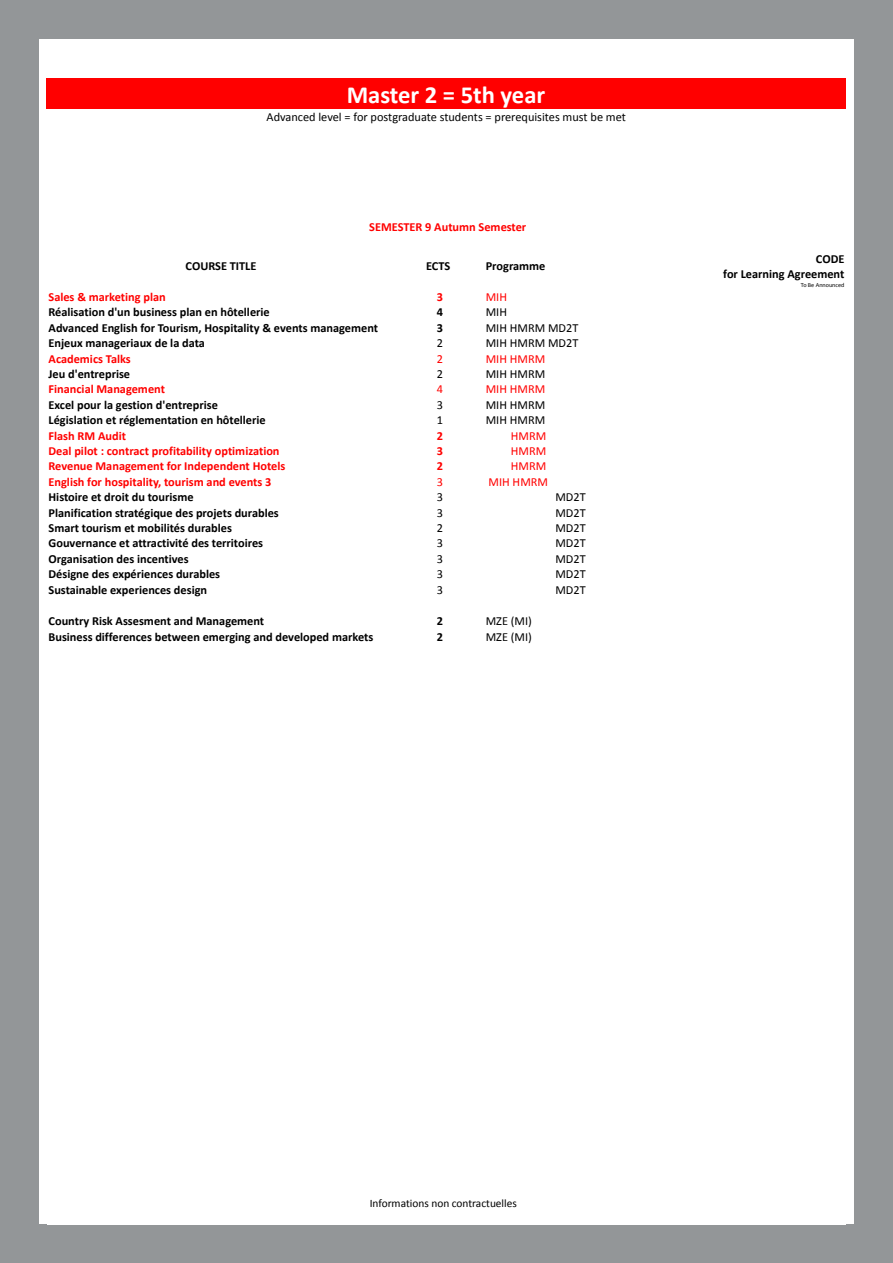
<style>
.page{position:relative;width:893px;height:1263px;background:#fff}
.page>*{position:absolute;margin:0;border:0;box-sizing:border-box;transform-origin:0 0}
.t1{font:700 24.6px "Calibri";color:#fff}
.t2{font:700 12.3px/15px "Calibri";color:#000;text-align:right}
.t3{font:700 12.3px "Calibri";color:#f00}
.t4{font:12.3px "Calibri";color:#000}
.t5{font:12.3px "Calibri";color:#f00}
.t6{font:11.4px "Calibri";color:#000}
.t7{font:6.15px "Calibri";color:#000}
</style>
<div class="page">
<div style="left:0;top:0;width:893px;height:1263px;border:39px solid #939698"></div>
<div style="left:47px;top:39px;width:799px;height:40px;background:#fff"></div>
<div style="left:47px;top:644px;width:799px;height:581px;background:#fff"></div>
<div style="left:47px;top:78px;width:799px;height:31px;background:#f00"></div>
<p class="t1" style="left:347px;top:82px;width:200px">Master 2 = 5th year</p>
<p class="t4" style="left:267px;top:111px;width:361px">Advanced level = for postgraduate students = prerequisites must be met</p>
<p class="t3" style="left:369px;top:221px;width:159px">SEMESTER 9 Autumn Semester</p>
<p class="t2" style="left:186px;top:258px;width:72px">COURSE TITLE</p>
<p class="t2" style="left:426px;top:258px;width:26px">ECTS</p>
<p class="t2" style="left:486px;top:258px;width:61px">Programme</p>
<p class="t2" style="left:723px;top:251px;width:123px">CODE<br>for Learning Agreement</p>
<p class="t7" style="left:801px;top:282px;width:45px">To Be Announced</p>
<p class="t3" style="left:49px;top:290px;width:119px">Sales &amp; marketing plan</p>
<p class="t3" style="left:437px;top:290px;width:8px">3</p>
<p class="t5" style="left:486px;top:290px;width:23px">MIH</p>
<p class="t2" style="left:49px;top:305px;width:223px">Réalisation d'un business plan en hôtellerie</p>
<p class="t2" style="left:437px;top:305px;width:8px">4</p>
<p class="t4" style="left:486px;top:306px;width:23px">MIH</p>
<p class="t2" style="left:49px;top:320px;width:331px">Advanced English for Tourism, Hospitality &amp; events management</p>
<p class="t2" style="left:437px;top:320px;width:8px">3</p>
<p class="t4" style="left:486px;top:321px;width:94px">MIH HMRM MD2T</p>
<p class="t2" style="left:49px;top:336px;width:158px">Enjeux manageriaux de la data</p>
<p class="t4" style="left:437px;top:337px;width:8px">2</p>
<p class="t4" style="left:486px;top:337px;width:94px">MIH HMRM MD2T</p>
<p class="t3" style="left:49px;top:352px;width:84px">Academics Talks</p>
<p class="t5" style="left:437px;top:352px;width:8px">2</p>
<p class="t5" style="left:486px;top:352px;width:61px">MIH HMRM</p>
<p class="t2" style="left:49px;top:366px;width:83px">Jeu d'entreprise</p>
<p class="t4" style="left:437px;top:367px;width:8px">2</p>
<p class="t4" style="left:486px;top:367px;width:61px">MIH HMRM</p>
<p class="t3" style="left:49px;top:383px;width:118px">Financial Management</p>
<p class="t5" style="left:437px;top:383px;width:8px">4</p>
<p class="t5" style="left:486px;top:383px;width:61px">MIH HMRM</p>
<p class="t2" style="left:49px;top:397px;width:171px">Excel pour la gestion d'entreprise</p>
<p class="t4" style="left:437px;top:398px;width:8px">3</p>
<p class="t4" style="left:486px;top:398px;width:61px">MIH HMRM</p>
<p class="t2" style="left:49px;top:413px;width:219px">Législation et réglementation en hôtellerie</p>
<p class="t4" style="left:437px;top:414px;width:8px">1</p>
<p class="t4" style="left:486px;top:414px;width:61px">MIH HMRM</p>
<p class="t3" style="left:49px;top:429px;width:79px">Flash RM Audit</p>
<p class="t3" style="left:437px;top:429px;width:8px">2</p>
<p class="t5" style="left:511px;top:429px;width:37px">HMRM</p>
<p class="t3" style="left:49px;top:444px;width:233px">Deal pilot : contract profitability optimization</p>
<p class="t3" style="left:437px;top:444px;width:8px">3</p>
<p class="t5" style="left:511px;top:445px;width:37px">HMRM</p>
<p class="t3" style="left:49px;top:460px;width:238px">Revenue Management for Independent Hotels</p>
<p class="t3" style="left:437px;top:460px;width:8px">2</p>
<p class="t5" style="left:511px;top:460px;width:37px">HMRM</p>
<p class="t3" style="left:49px;top:475px;width:224px">English for hospitality, tourism and events 3</p>
<p class="t5" style="left:437px;top:475px;width:8px">3</p>
<p class="t5" style="left:489px;top:475px;width:61px">MIH HMRM</p>
<p class="t2" style="left:49px;top:490px;width:147px">Histoire et droit du tourisme</p>
<p class="t4" style="left:437px;top:491px;width:8px">3</p>
<p class="t4" style="left:555px;top:491px;width:32px">MD2T</p>
<p class="t2" style="left:49px;top:505px;width:232px">Planification stratégique des projets durables</p>
<p class="t4" style="left:437px;top:506px;width:8px">3</p>
<p class="t4" style="left:555px;top:506px;width:32px">MD2T</p>
<p class="t2" style="left:49px;top:520px;width:185px">Smart tourism et mobilités durables</p>
<p class="t4" style="left:437px;top:522px;width:8px">2</p>
<p class="t4" style="left:555px;top:522px;width:32px">MD2T</p>
<p class="t2" style="left:49px;top:536px;width:216px">Gouvernance et attractivité des territoires</p>
<p class="t4" style="left:437px;top:537px;width:8px">3</p>
<p class="t4" style="left:555px;top:537px;width:32px">MD2T</p>
<p class="t2" style="left:49px;top:551px;width:142px">Organisation des incentives</p>
<p class="t4" style="left:437px;top:552px;width:8px">3</p>
<p class="t4" style="left:555px;top:552px;width:32px">MD2T</p>
<p class="t2" style="left:49px;top:567px;width:173px">Désigne des expériences durables</p>
<p class="t4" style="left:437px;top:568px;width:8px">3</p>
<p class="t4" style="left:555px;top:568px;width:32px">MD2T</p>
<p class="t2" style="left:49px;top:582px;width:160px">Sustainable experiences design</p>
<p class="t4" style="left:437px;top:583px;width:8px">3</p>
<p class="t4" style="left:555px;top:583px;width:32px">MD2T</p>
<p class="t2" style="left:49px;top:614px;width:217px">Country Risk Assesment and Management</p>
<p class="t2" style="left:437px;top:614px;width:8px">2</p>
<p class="t4" style="left:486px;top:615px;width:48px">MZE (MI)</p>
<p class="t2" style="left:49px;top:629px;width:326px">Business differences between emerging and developed markets</p>
<p class="t2" style="left:437px;top:629px;width:8px">2</p>
<p class="t4" style="left:486px;top:630px;width:48px">MZE (MI)</p>
<p class="t6" style="left:370px;top:1197px;width:149px">Informations non contractuelles</p>
</div>
